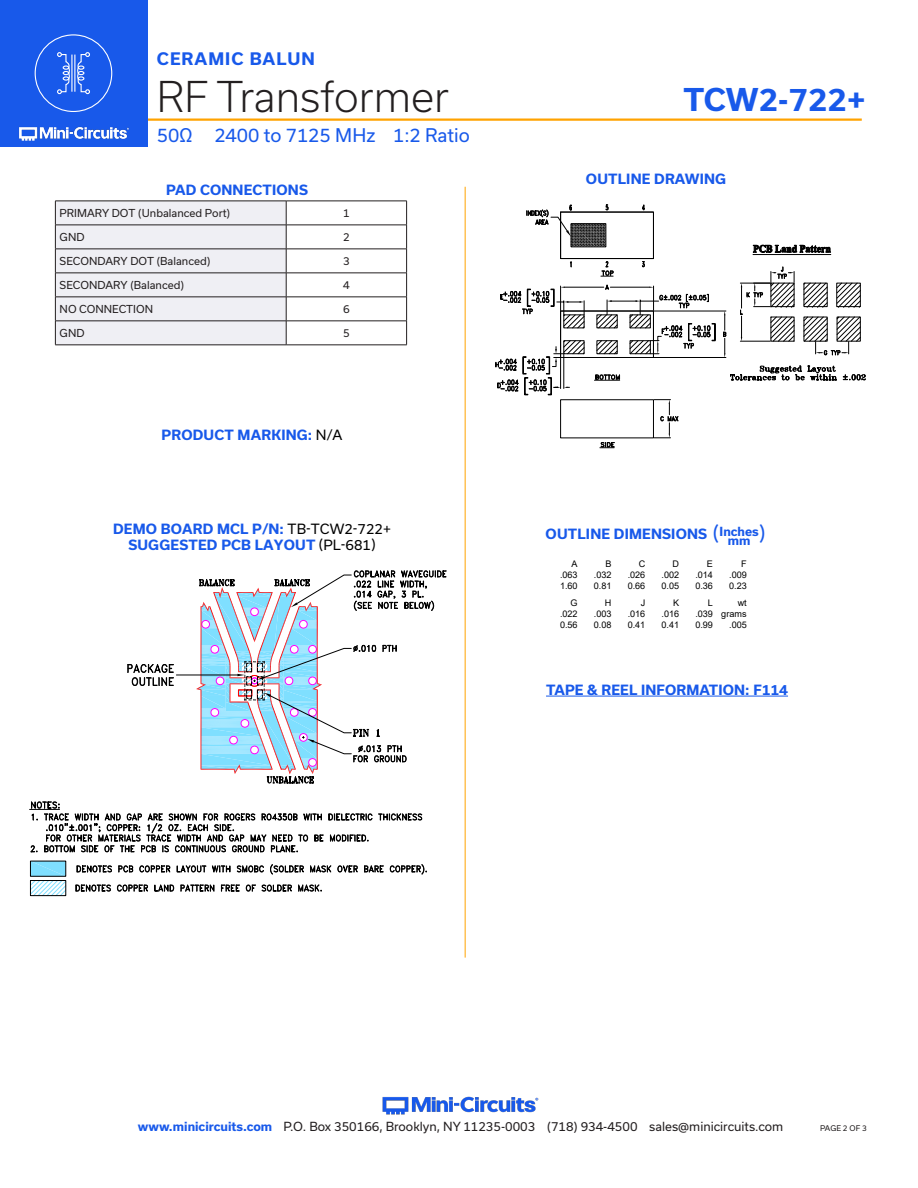
<style>
.page{position:relative;width:918px;height:1188px;background:#fff}
.page>*{position:absolute;margin:0;border:0;box-sizing:border-box;transform-origin:0 0}
.t1{font:300 40.5px "Usual";color:#231f20}
.t2{font:700 30px "Usual";color:#1859ea}
.Blue_Headers{font:19.5px "Usual";color:#1859ea}
.t3{font:18px "Usual";color:#1859ea}
.t4{font:700 16.5px "Usual";letter-spacing:.065em;color:#1859ea}
.Demo_Board{font:700 13.5px "Usual";letter-spacing:.015em;color:#1859ea}
.Blue_Headers-2{font:700 13.5px "Usual";letter-spacing:.015em;color:#1859ea}
.t5{font:12px "Usual";color:#231f20}
.Blue_Headers-3{font:700 12px "Usual";color:#1859ea}
.Table_Body_Left_Just{font:10.5px "Usual";color:#231f20}
.Table_Body_Center{font:10.5px "Usual";color:#231f20}
.t6{font:9.15px "Arial";color:#000}
.t7{font:7.5px "Usual";color:#231f20}
.s1{font-weight:400;color:#000}
.s2{font-weight:700;color:#1859ea}
</style>
<div class="page">
<hr style="left:917px;top:0;width:1px;height:147px;background:#1859ea">
<img style="left:382px;top:1096px;width:157px;height:19px">
<hr style="left:129px;top:118px;width:733px;height:3px;background:#ffa300">
<div style="left:0;top:0;width:147px;height:147px;background:#1859ea"></div>
<img style="left:19px;top:126px;width:110px;height:15px">
<div style="left:35px;top:34px;width:77px;height:78px;border:1px solid #fff;border-radius:50%"></div>
<svg style="left:57px;top:52px;width:13px;height:42px"></svg>
<svg style="left:77px;top:52px;width:13px;height:42px"></svg>
<hr style="left:71px;top:55px;width:1px;height:37px;background:#fff">
<hr style="left:74px;top:55px;width:1px;height:37px;background:#fff">
<hr style="left:465px;top:187px;width:1px;height:771px;background:#ffa300">
<svg style="left:32px;top:861px;width:35px;height:35px"></svg>
<div style="left:30px;top:861px;width:36px;height:16px;border:1px solid #000"></div>
<div style="left:30px;top:880px;width:36px;height:16px;border:1px solid #000"></div>
<hr style="left:176px;top:675px;width:61px;height:1px;background:#000">
<svg style="left:75px;top:884px;width:36px;height:8px"></svg>
<svg style="left:117px;top:884px;width:57px;height:8px"></svg>
<svg style="left:180px;top:884px;width:35px;height:8px"></svg>
<svg style="left:221px;top:884px;width:19px;height:8px"></svg>
<svg style="left:246px;top:884px;width:46px;height:8px"></svg>
<svg style="left:298px;top:884px;width:24px;height:8px"></svg>
<svg style="left:76px;top:865px;width:36px;height:8px"></svg>
<svg style="left:118px;top:865px;width:15px;height:8px"></svg>
<svg style="left:139px;top:865px;width:32px;height:8px"></svg>
<svg style="left:177px;top:865px;width:29px;height:8px"></svg>
<svg style="left:212px;top:865px;width:18px;height:8px"></svg>
<svg style="left:236px;top:865px;width:28px;height:8px"></svg>
<svg style="left:270px;top:864px;width:34px;height:11px"></svg>
<svg style="left:310px;top:865px;width:48px;height:8px"></svg>
<svg style="left:364px;top:865px;width:20px;height:8px"></svg>
<svg style="left:390px;top:864px;width:37px;height:11px"></svg>
<svg style="left:30px;top:801px;width:393px;height:52px"></svg>
<svg style="left:127px;top:664px;width:47px;height:22px"></svg>
<svg style="left:196px;top:570px;width:251px;height:214px"></svg>
<hr style="left:286px;top:201px;width:121px;height:1px;background:#231f20">
<hr style="left:286px;top:225px;width:121px;height:1px;background:#231f20">
<hr style="left:286px;top:249px;width:121px;height:1px;background:#231f20">
<hr style="left:286px;top:273px;width:121px;height:1px;background:#231f20">
<hr style="left:286px;top:297px;width:121px;height:1px;background:#231f20">
<hr style="left:286px;top:321px;width:121px;height:1px;background:#231f20">
<svg style="left:55px;top:201px;width:232px;height:144px"></svg>
<svg style="left:406px;top:201px;width:1px;height:144px"></svg>
<hr style="left:55px;top:345px;width:231px;height:1px;background:#231f20">
<hr style="left:286px;top:345px;width:121px;height:1px;background:#231f20">
<hr style="left:546px;top:696px;width:242px;height:1px;background:#1859ea">
<svg style="left:526px;top:205px;width:128px;height:72px"></svg>
<svg style="left:753px;top:245px;width:78px;height:8px"></svg>
<hr style="left:753px;top:254px;width:78px;height:1px;background:#000">
<svg style="left:730px;top:365px;width:107px;height:16px"></svg>
<svg style="left:843px;top:374px;width:23px;height:7px"></svg>
<hr style="left:654px;top:311px;width:72px;height:1px;background:#000">
<hr style="left:654px;top:357px;width:72px;height:1px;background:#000">
<svg style="left:723px;top:311px;width:3px;height:46px"></svg>
<svg style="left:740px;top:267px;width:121px;height:88px"></svg>
<svg style="left:496px;top:284px;width:220px;height:164px"></svg>
<h3 class="t4" style="left:157px;top:49px;width:160px">CERAMIC BALUN</h3>
<h1 class="t1" style="left:157px;top:73px;width:294px">RF Transformer</h1>
<h3 class="t3" style="left:157px;top:125px;width:314px">50Ω 2400 to 7125 MHz 1:2 Ratio</h3>
<p class="Blue_Headers-2" style="left:166px;top:182px;width:143px">PAD CONNECTIONS</p>
<p class="Table_Body_Left_Just" style="left:60px;top:207px;width:172px">PRIMARY DOT (Unbalanced Port)</p>
<p class="Table_Body_Center" style="left:343px;top:207px;width:8px">1</p>
<p class="Table_Body_Left_Just" style="left:60px;top:231px;width:26px">GND</p>
<p class="Table_Body_Center" style="left:343px;top:231px;width:8px">2</p>
<p class="Table_Body_Left_Just" style="left:60px;top:255px;width:152px">SECONDARY DOT (Balanced)</p>
<p class="Table_Body_Center" style="left:343px;top:255px;width:8px">3</p>
<p class="Table_Body_Left_Just" style="left:60px;top:279px;width:126px">SECONDARY (Balanced)</p>
<p class="Table_Body_Center" style="left:343px;top:279px;width:8px">4</p>
<p class="Table_Body_Left_Just" style="left:60px;top:303px;width:95px">NO CONNECTION</p>
<p class="Table_Body_Center" style="left:343px;top:303px;width:8px">6</p>
<p class="Table_Body_Left_Just" style="left:60px;top:327px;width:26px">GND</p>
<p class="Table_Body_Center" style="left:343px;top:327px;width:8px">5</p>
<p class="Demo_Board" style="left:162px;top:427px;width:182px">PRODUCT MARKING: <span class="s1">N/A</span></p>
<p class="Demo_Board" style="left:113px;top:521px;width:279px">DEMO BOARD MCL P/N: <span class="s1">TB-TCW2-722+</span></p>
<p class="Demo_Board" style="left:128px;top:537px;width:249px">SUGGESTED PCB LAYOUT <span class="s1">(PL-681)</span></p>
<h2 class="t2" style="left:684px;top:83px;width:183px">TCW2-722+</h2>
<p class="Blue_Headers-2" style="left:586px;top:171px;width:142px">OUTLINE DRAWING</p>
<p class="Blue_Headers-2" style="left:546px;top:526px;width:163px">OUTLINE DIMENSIONS</p>
<p class="Blue_Headers" style="left:713px;top:523px;width:8px">(</p>
<p class="Blue_Headers-3" style="left:720px;top:524px;width:41px">Inches</p>
<p class="Blue_Headers" style="left:759px;top:523px;width:8px">)</p>
<p class="Blue_Headers-3" style="left:728px;top:533px;width:24px">mm</p>
<p class="t6" style="left:572px;top:557px;width:8px">A</p>
<p class="t6" style="left:605px;top:557px;width:8px">B</p>
<p class="t6" style="left:639px;top:557px;width:8px">C</p>
<p class="t6" style="left:673px;top:557px;width:8px">D</p>
<p class="t6" style="left:707px;top:557px;width:8px">E</p>
<p class="t6" style="left:741px;top:557px;width:7px">F</p>
<p class="t6" style="left:560px;top:568px;width:19px">.063</p>
<p class="t6" style="left:594px;top:568px;width:19px">.032</p>
<p class="t6" style="left:628px;top:568px;width:19px">.026</p>
<p class="t6" style="left:662px;top:568px;width:19px">.002</p>
<p class="t6" style="left:695px;top:568px;width:19px">.014</p>
<p class="t6" style="left:729px;top:568px;width:19px">.009</p>
<p class="t6" style="left:560px;top:580px;width:19px">1.60</p>
<p class="t6" style="left:594px;top:580px;width:19px">0.81</p>
<p class="t6" style="left:628px;top:580px;width:19px">0.66</p>
<p class="t6" style="left:662px;top:580px;width:19px">0.05</p>
<p class="t6" style="left:695px;top:580px;width:19px">0.36</p>
<p class="t6" style="left:729px;top:580px;width:19px">0.23</p>
<p class="t6" style="left:571px;top:596px;width:9px">G</p>
<p class="t6" style="left:605px;top:596px;width:8px">H</p>
<p class="t6" style="left:641px;top:596px;width:6px">J</p>
<p class="t6" style="left:673px;top:596px;width:8px">K</p>
<p class="t6" style="left:708px;top:596px;width:7px">L</p>
<p class="t6" style="left:738px;top:596px;width:10px">wt</p>
<p class="t6" style="left:560px;top:608px;width:19px">.022</p>
<p class="t6" style="left:594px;top:608px;width:19px">.003</p>
<p class="t6" style="left:628px;top:608px;width:19px">.016</p>
<p class="t6" style="left:662px;top:608px;width:19px">.016</p>
<p class="t6" style="left:695px;top:608px;width:53px">.039 grams</p>
<p class="t6" style="left:560px;top:619px;width:19px">0.56</p>
<p class="t6" style="left:594px;top:619px;width:19px">0.08</p>
<p class="t6" style="left:628px;top:619px;width:19px">0.41</p>
<p class="t6" style="left:662px;top:619px;width:19px">0.41</p>
<p class="t6" style="left:695px;top:619px;width:19px">0.99</p>
<p class="t6" style="left:729px;top:619px;width:19px">.005</p>
<p class="Blue_Headers-2" style="left:546px;top:682px;width:244px">TAPE &amp; REEL INFORMATION: F114</p>
<h3 class="t5" style="left:138px;top:1119px;width:647px"><span class="s2">www.minicircuits.com</span> P.O. Box 350166, Brooklyn, NY 11235-0003 (718) 934-4500 sales@minicircuits.com</h3>
<p class="t7" style="left:820px;top:1124px;width:48px">PAGE 2 OF 3</p>
</div>
